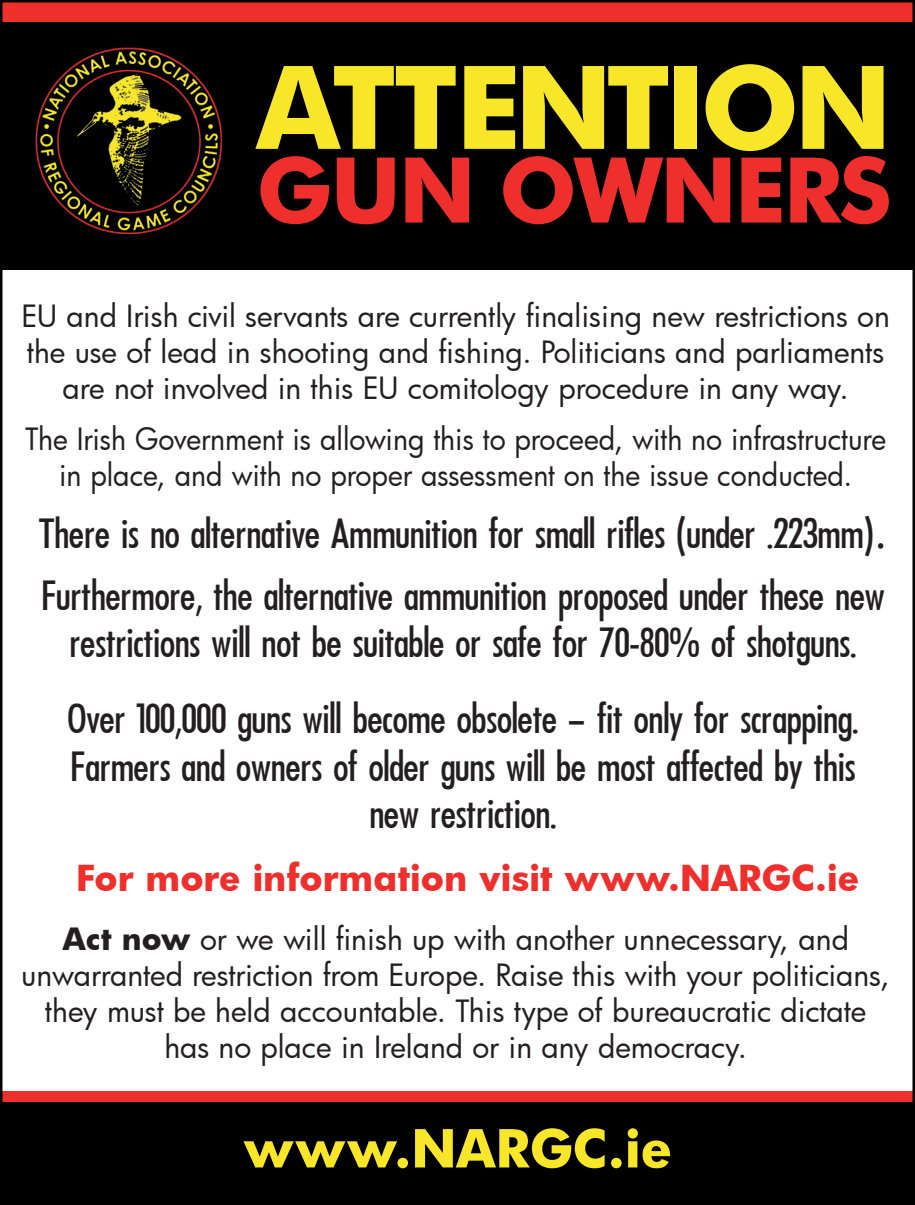
<style>
.page{position:relative;width:915px;height:1205px;background:#fff}
.page>*{position:absolute;margin:0;border:0;box-sizing:border-box;transform-origin:0 0}
.t1{font:700 115.75px "Futura BT";letter-spacing:-.05em;color:#f8e629}
.t2{font:700 91px "Futura BT";letter-spacing:-.03em;color:#ee2f2c}
.t3{font:700 51px "Futura";color:#f8e629}
.t4{font:45px/61.8px "Futura Condensed Plain";color:#231f20}
.t5{font:700 35px "Futura";color:#ee2f2c}
.t6{font:30px/36px "Futura";color:#231f20;text-align:center}
.t7{font:30px/36px "Futura";color:#231f20;text-align:center;scale:.95 1}
.s1{font-family:"Futura BT"}
.s2{font-weight:700}
</style>
<div class="page">
<div style="left:0;top:0;width:914px;height:37px;background:#ee2f2c"></div>
<div style="left:0;top:1091px;width:914px;height:25px;background:#ee2f2c"></div>
<div style="left:0;top:22px;width:914px;height:247px;background:#000001"></div>
<img style="left:35px;top:47px;width:188px;height:188px">
<div style="left:0;top:1102px;width:914px;height:103px;background:#000001"></div>
<h1 class="t1" style="left:256px;top:37px;width:637px">ATTENTION</h1>
<h2 class="t2" style="left:256px;top:135px;width:637px">GUN OWNERS</h2>
<p class="t6" style="left:21px;top:298px;width:869px">EU and Irish civil servants are currently finalising new restrictions on the use of lead in shooting and fishing. Politicians and parliaments are not involved in this EU comitology procedure in any way.</p>
<p class="t7" style="left:25px;top:420px;width:907px">The Irish Government is allowing this to proceed, with no infrastructure in place, and with no proper assessment on the issue conducted.</p>
<h3 class="t4" style="left:39px;top:503px;width:849px">There is no alternative Ammunition for small rifles (under .223mm)<span class="s1">.<br></span>Furthermore, the alternative ammunition proposed under these new</h3>
<h3 class="t4" style="left:67px;top:605px;width:792px;line-height:75.8px">restrictions will not be suitable or safe for 70-80% of shotguns.<br>Over 100,000 guns will become obsolete – fit only for scrapping.</h3>
<h3 class="t4" style="left:71px;top:742px;width:786px;line-height:47.5px;text-align:center">Farmers and owners of older guns will be most affected by this new restriction.</h3>
<p class="t5" style="left:76px;top:854px;width:784px">For more information visit www.NARGC.ie</p>
<p class="t6" style="left:21px;top:920px;width:869px"><span class="s2">Act now</span> or we will finish up with another unnecessary, and unwarranted restriction from Europe. Raise this with your politicians, they must be held accountable. This type of bureaucratic dictate has no place in Ireland or in any democracy.</p>
<h3 class="t3" style="left:243px;top:1112px;width:430px">www.NARGC.ie</h3>
</div>
